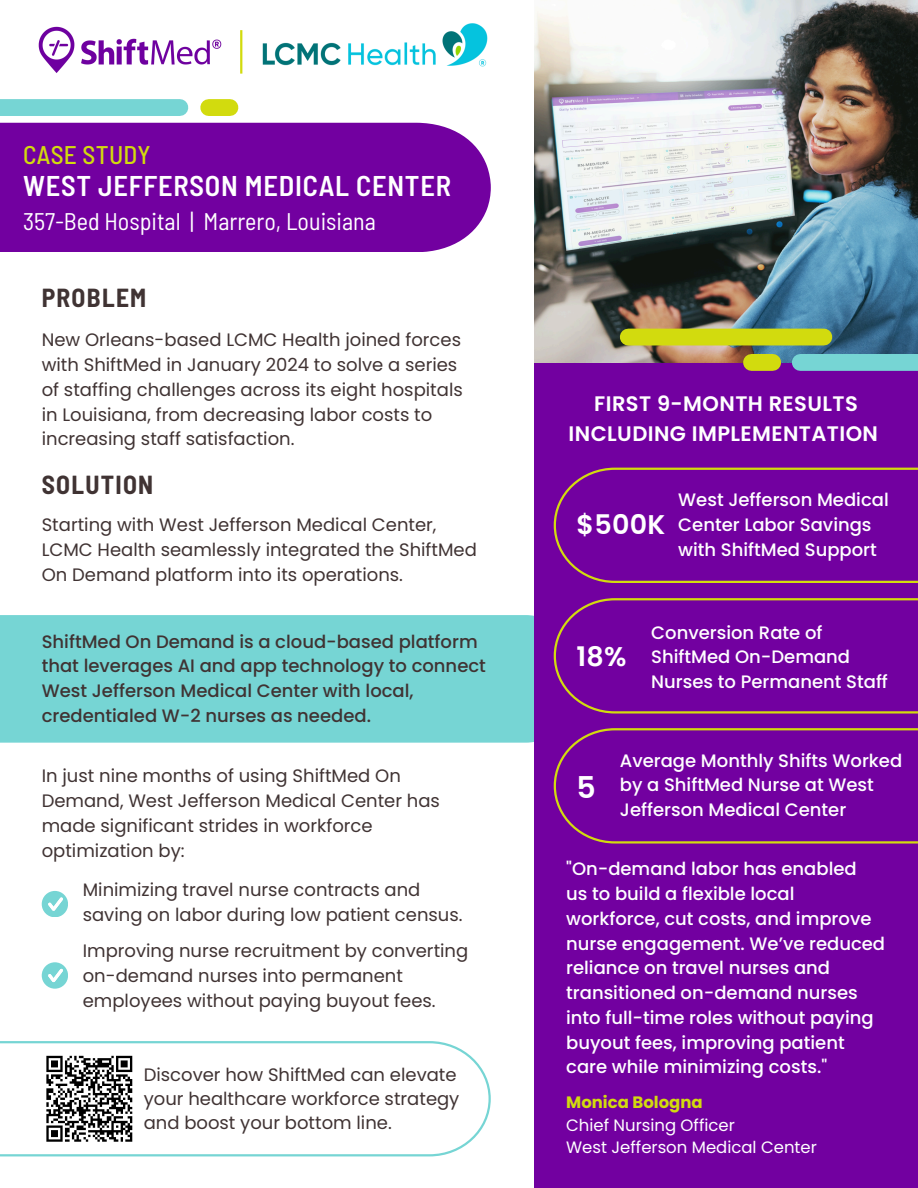
<style>
.page{position:relative;width:918px;height:1188px;background:#fff}
.page>*{position:absolute;margin:0;border:0;box-sizing:border-box;transform-origin:0 0}
.t1{font:600 30px "Poppins";color:#fff}
.t2{font:600 semi-condensed 28.5px "Barlow";letter-spacing:.025em;color:#fff}
.t3{font:600 27px "Poppins";letter-spacing:.01em;color:#fff}
.t4{font:700 semi-condensed 25.5px "Barlow";letter-spacing:.05em;color:#403333}
.t5{font:500 semi-condensed 25.5px "Barlow";letter-spacing:.01em;color:#d2db0e}
.t6{font:semi-condensed 24px "Barlow";color:#fff}
.t7{font:600 21px/29.2px "Poppins";letter-spacing:.02em;color:#fff;text-align:center}
.t8{font:18px/24.8px "Poppins";color:#403333}
.t9{font:500 18px/24.8px "Poppins";color:#fff}
.t10{font:500 18px/24.8px "Poppins";color:#403333}
.t11{font:16.5px "Poppins";color:#fff}
.t12{font:700 16.5px "Poppins";color:#d2db0e}
</style>
<div class="page">
<div style="left:0;top:615px;width:534px;height:128px;background:#76d5d4"></div>
<div style="left:534px;top:329px;width:384px;height:859px;background:#7200a0"></div>
<svg style="left:554px;top:728px;width:364px;height:116px"></svg>
<svg style="left:554px;top:468px;width:364px;height:115px"></svg>
<img style="left:38px;top:26px;width:184px;height:47px">
<svg style="left:0;top:1041px;width:491px;height:115px"></svg>
<div style="left:42px;top:1051px;width:95px;height:95px;background:#fff"></div>
<svg style="left:46px;top:1055px;width:87px;height:87px"></svg>
<img style="left:534px;top:0;width:384px;height:362px">
<div style="left:752px;top:354px;width:21px;height:17px;background:#d2db0e"></div>
<div style="left:800px;top:354px;width:118px;height:17px;background:#76d5d4"></div>
<div style="left:628px;top:329px;width:196px;height:16px;background:#d2db0e"></div>
<svg style="left:42px;top:891px;width:26px;height:26px"></svg>
<svg style="left:42px;top:962px;width:26px;height:26px"></svg>
<img style="left:262px;top:23px;width:226px;height:44px">
<div style="left:0;top:123px;width:491px;height:129px;background:#7200a0"></div>
<div style="left:0;top:99px;width:180px;height:17px;background:#76d5d4"></div>
<div style="left:209px;top:99px;width:21px;height:17px;background:#d2db0e"></div>
<svg style="left:554px;top:598px;width:364px;height:116px"></svg>
<hr style="left:240px;top:30px;width:2px;height:44px;background:#d2db0e">
<h4 class="t5" style="left:23px;top:139px;width:129px">CASE STUDY</h4>
<h1 class="t2" style="left:23px;top:168px;width:429px">WEST JEFFERSON MEDICAL CENTER</h1>
<p class="t6" style="left:23px;top:206px;width:354px">357-Bed Hospital | Marrero, Louisiana</p>
<p class="t4" style="left:42px;top:281px;width:106px">PROBLEM</p>
<h6 class="t8" style="left:42px;top:328px;width:423px">New Orleans-based LCMC Health joined forces with ShiftMed in January 2024 to solve a series of staffing challenges across its eight hospitals in Louisiana, from decreasing labor costs to increasing staff satisfaction.</h6>
<p class="t4" style="left:42px;top:468px;width:113px">SOLUTION</p>
<h1 class="t8" style="left:42px;top:513px;width:437px">Starting with West Jefferson Medical Center,<br>LCMC Health seamlessly integrated the ShiftMed<br>On Demand platform into its operations.</h1>
<p class="t10" style="left:42px;top:629px;width:446px">ShiftMed On Demand is a cloud-based platform that leverages AI and app technology to connect West Jefferson Medical Center with local, credentialed W-2 nurses as needed.</p>
<h3 class="t8" style="left:42px;top:764px;width:400px">In just nine months of using ShiftMed On Demand, West Jefferson Medical Center has made significant strides in workforce optimization by:</h3>
<h2 class="t8" style="left:83px;top:877px;width:381px">Minimizing travel nurse contracts and saving on labor during low patient census.</h2>
<h6 class="t8" style="left:83px;top:939px;width:387px">Improving nurse recruitment by converting</h6>
<p class="t8" style="left:83px;top:963px;width:354px">on-demand nurses into permanent employees without paying buyout fees.</p>
<h3 class="t8" style="left:144px;top:1063px;width:317px;line-height:23.7px">Discover how ShiftMed can elevate your healthcare workforce strategy and boost your bottom line.</h3>
<h6 class="t7" style="left:569px;top:389px;width:311px">FIRST 9-MONTH RESULTS<br>INCLUDING IMPLEMENTATION</h6>
<h3 class="t3" style="left:577px;top:505px;width:90px">$500K</h3>
<p class="t9" style="left:678px;top:488px;width:212px">West Jefferson Medical<br>Center Labor Savings with ShiftMed Support</p>
<h6 class="t3" style="left:577px;top:638px;width:52px">18%</h6>
<p class="t9" style="left:651px;top:620px;width:238px">Conversion Rate of<br>ShiftMed On-Demand<br>Nurses to Permanent Staff</p>
<h6 class="t1" style="left:577px;top:767px;width:21px">5</h6>
<p class="t9" style="left:620px;top:748px;width:284px">Average Monthly Shifts Worked by a ShiftMed Nurse at West<br>Jefferson Medical Center</p>
<p class="t9" style="left:566px;top:857px;width:320px">"On-demand labor has enabled<br>us to build a flexible local workforce, cut costs, and improve nurse engagement. We’ve reduced reliance on travel nurses and transitioned on-demand nurses into full-time roles without paying buyout fees, improving patient care while minimizing costs."</p>
<p class="t12" style="left:566px;top:1091px;width:138px">Monica Bologna</p>
<p class="t11" style="left:566px;top:1113px;width:170px">Chief Nursing Officer</p>
<p class="t11" style="left:566px;top:1136px;width:252px">West Jefferson Medical Center</p>
</div>
